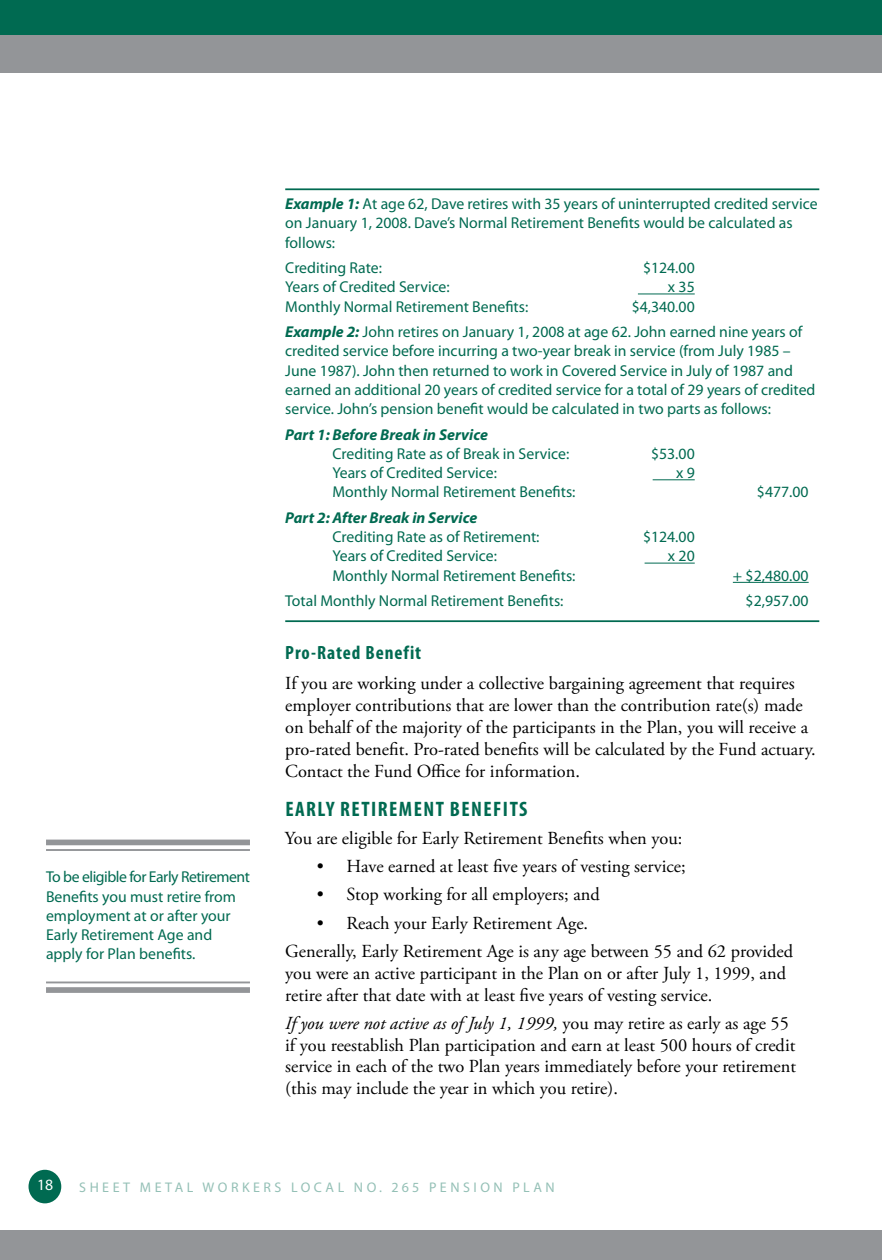
<style>
.page{position:relative;width:882px;height:1260px;background:#fff}
.page>*{position:absolute;margin:0;border:0;box-sizing:border-box;transform-origin:0 0}
.t1{font:700 condensed 21px "Myriad Pro";letter-spacing:.07em;color:#006a51}
.t2{font:700 condensed 19.25px "Myriad Pro";letter-spacing:.045em;color:#006a51}
.t3{font:18.38px/21.9px "Adobe Garamond Pro";color:#000}
.t4{font:15.75px/19.2px "Myriad Pro";color:#006a51}
.t5{font:italic 700 15.75px "Myriad Pro";color:#006a51}
.t6{font:15.75px "Myriad Pro";color:#fff}
.t7{font:14px "Myriad Pro";letter-spacing:.25em;color:#94c0b6}
.s1{font-weight:700;font-style:italic}
.s2{font-style:italic}
</style>
<div class="page">
<div style="left:0;top:0;width:882px;height:35px;background:#006a51"></div>
<div style="left:0;top:35px;width:882px;height:38px;background:#939598"></div>
<div style="left:29px;top:1170px;width:32px;height:33px;background:#006a51;border-radius:50%"></div>
<div style="left:0;top:1230px;width:882px;height:30px;background:#939598"></div>
<hr style="left:285px;top:188px;width:534px;height:2px;background:#006a51">
<hr style="left:638px;top:294px;width:57px;height:1px;background:#006a51">
<hr style="left:653px;top:479px;width:42px;height:1px;background:#006a51">
<hr style="left:645px;top:563px;width:50px;height:1px;background:#006a51">
<hr style="left:733px;top:582px;width:76px;height:1px;background:#006a51">
<hr style="left:285px;top:620px;width:534px;height:2px;background:#006a51">
<div style="left:46px;top:840px;width:204px;height:5px;background:#939598"></div>
<hr style="left:46px;top:849px;width:204px;height:2px;background:#939598">
<hr style="left:46px;top:982px;width:204px;height:1px;background:#939598">
<div style="left:46px;top:987px;width:204px;height:6px;background:#939598"></div>
<p class="t4" style="left:46px;top:867px;width:205px">To be eligible for Early Retirement<br>Benefits you must retire from employment at or after your<br>Early Retirement Age and apply for Plan benefits.</p>
<p class="t4" style="left:285px;top:194px;width:534px"><span class="s1">Example 1:</span> At age 62, Dave retires with 35 years of uninterrupted credited service on January 1, 2008. Dave’s Normal Retirement Benefits would be calculated as follows:</p>
<p class="t4" style="left:285px;top:258px;width:98px">Crediting Rate:</p>
<p class="t4" style="left:643px;top:258px;width:53px">$124.00</p>
<p class="t4" style="left:285px;top:277px;width:166px">Years of Credited Service:</p>
<p class="t4" style="left:668px;top:277px;width:28px">x 35</p>
<p class="t4" style="left:285px;top:296px;width:245px">Monthly Normal Retirement Benefits:</p>
<p class="t4" style="left:285px;top:293px;width:519px;line-height:25.6px;text-indent:346px">$4,340.00<br><span class="s1">Example 2:</span> John retires on January 1, 2008 at age 62. John earned nine years of</p>
<p class="t4" style="left:285px;top:341px;width:532px">credited service before incurring a two-year break in service (from July 1985 – June 1987). John then returned to work in Covered Service in July of 1987 and earned an additional 20 years of credited service for a total of 29 years of credited service. John’s pension benefit would be calculated in two parts as follows:</p>
<p class="t5" style="left:285px;top:424px;width:204px">Part 1: Before Break in Service</p>
<p class="t4" style="left:332px;top:444px;width:238px">Crediting Rate as of Break in Service:</p>
<p class="t4" style="left:651px;top:444px;width:45px">$53.00</p>
<p class="t4" style="left:332px;top:463px;width:166px">Years of Credited Service:</p>
<p class="t4" style="left:676px;top:463px;width:20px">x 9</p>
<p class="t4" style="left:285px;top:482px;width:31px">M</p>
<p class="t4" style="left:345px;top:482px;width:232px">onthly Normal Retirement Benefits:</p>
<p class="t4" style="left:757px;top:482px;width:53px">$477.00</p>
<p class="t5" style="left:285px;top:507px;width:194px">Part 2: After Break in Service</p>
<p class="t4" style="left:332px;top:527px;width:209px">Crediting Rate as of Retirement:</p>
<p class="t4" style="left:643px;top:527px;width:53px">$124.00</p>
<p class="t4" style="left:332px;top:546px;width:166px">Years of Credited Service:</p>
<p class="t4" style="left:668px;top:546px;width:28px">x 20</p>
<p class="t4" style="left:285px;top:566px;width:31px">M</p>
<p class="t4" style="left:345px;top:566px;width:232px">onthly Normal Retirement Benefits:</p>
<p class="t4" style="left:733px;top:566px;width:77px">+ $2,480.00</p>
<p class="t4" style="left:285px;top:591px;width:280px">Total Monthly Normal Retirement Benefits:</p>
<p class="t4" style="left:746px;top:591px;width:65px">$2,957.00</p>
<p class="t2" style="left:285px;top:641px;width:138px">PRO-RATED BENEFIT</p>
<p class="t3" style="left:285px;top:673px;width:532px">If you are working under a collective bargaining agreement that requires employer contributions that are lower than the contribution rate(s) made on behalf of the majority of the participants in the Plan, you will receive a pro-rated benefit. Pro-rated benefits will be calculated by the Fund actuary.<br>Contact the Fund Office for information.</p>
<h1 class="t1" style="left:285px;top:796px;width:244px">EARLY RETIREMENT BENEFITS</h1>
<p class="t3" style="left:285px;top:828px;width:399px">You are eligible for Early Retirement Benefits when you:</p>
<p class="t3" style="left:317px;top:856px;width:371px">• Have earned at least five years of vesting service;</p>
<p class="t3" style="left:317px;top:884px;width:285px">• Stop working for all employers; and</p>
<p class="t3" style="left:285px;top:909px;width:510px;line-height:28.2px;text-indent:31px">• Reach your Early Retirement Age.<br>Generally, Early Retirement Age is any age between 55 and 62 provided</p>
<p class="t3" style="left:285px;top:963px;width:502px">you were an active participant in the Plan on or after July 1, 1999, and retire after that date with at least five years of vesting service.</p>
<p class="t3" style="left:285px;top:1013px;width:512px"><span class="s2">If you were not active as of July 1, 1999,</span> you may retire as early as age 55 if you reestablish Plan participation and earn at least 500 hours of credit service in each of the two Plan years immediately before your retirement (this may include the year in which you retire).</p>
<p class="t6" style="left:37px;top:1175px;width:18px">18</p>
<p class="t7" style="left:79px;top:1178px;width:372px">sheet metal workers local no. 265 PENS</p>
<p class="t7" style="left:473px;top:1178px;width:19px">I ON</p>
<p class="t7" style="left:512px;top:1178px;width:44px">p lan</p>
</div>
